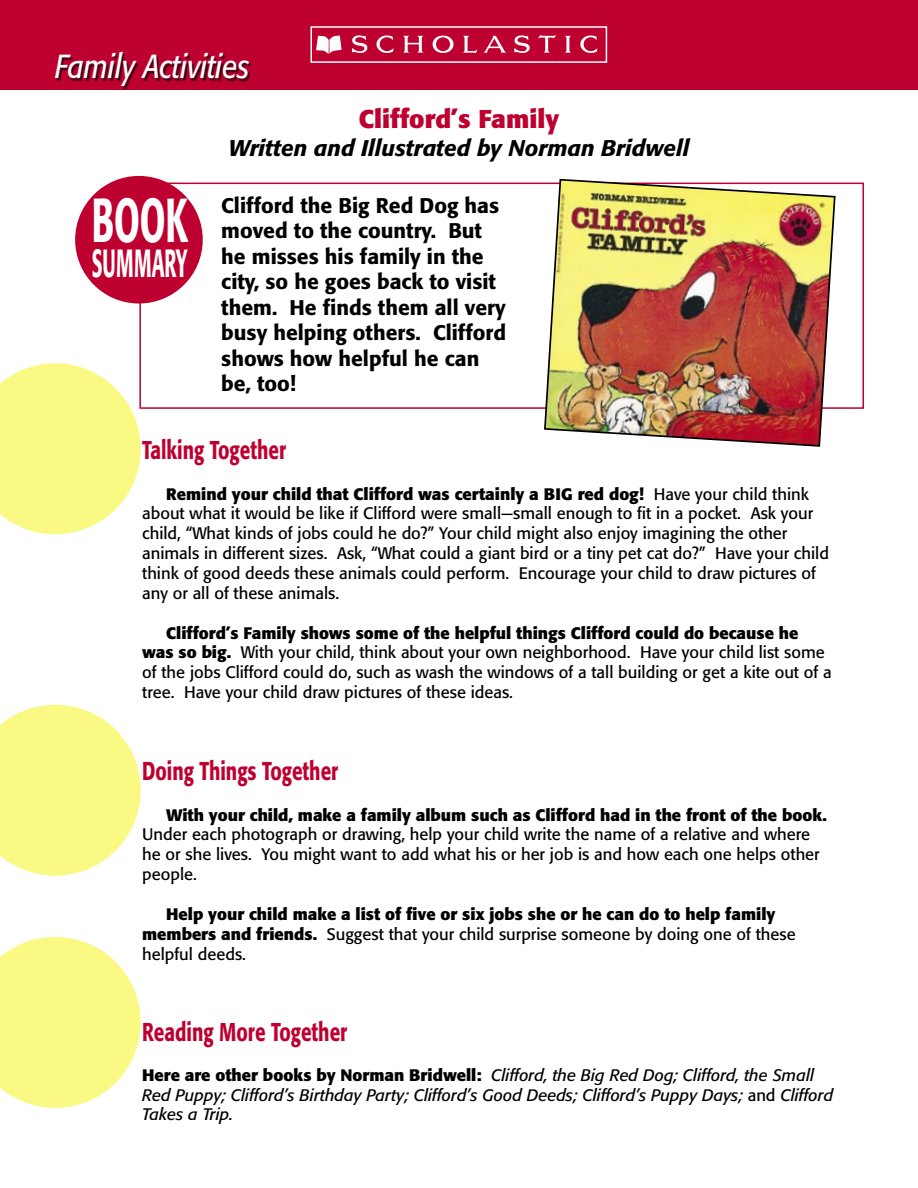
<style>
.page{position:relative;width:918px;height:1188px;background:#fff}
.page>*{position:absolute;margin:0;border:0;box-sizing:border-box;transform-origin:0 0}
.t1{font:500 61.35px "Formata";color:#fff;scale:.56 1}
.t2{font:500 38.85px "Formata";color:#fff;scale:.49 1}
.t3{font:italic 33px "Formata";color:#fff;scale:.84 1}
.t4{font:500 25.5px "Formata";color:#be0030;scale:.74 1}
.t5{font:700 25.5px "Formata";color:#be0030}
.t6{font:italic 500 22.5px "Formata";color:#000}
.t7{font:500 21px/25.5px "Formata";color:#000}
.t8{font:16.5px/19.8px "Formata";color:#000}
.t9{font:italic 16.5px/19.8px "Formata";color:#000}
.t10{font:700 16.5px/19.8px "Formata";color:#000}
.s1{font-weight:700}
.s2{font-weight:400}
.s3{font-weight:700;font-style:normal}
.s4{font-style:normal}
</style>
<div class="page">
<div style="left:0;top:0;width:918px;height:90px;background:#be0030"></div>
<div style="left:50px;top:47px;width:868px;height:68px;background:#000;opacity:.65"></div>
<div style="left:311px;top:27px;width:295px;height:35px;background:#be0030"></div>
<svg style="left:316px;top:35px;width:26px;height:19px"></svg>
<svg style="left:352px;top:35px;width:16px;height:18px"></svg>
<svg style="left:376px;top:35px;width:18px;height:18px"></svg>
<svg style="left:403px;top:36px;width:20px;height:17px"></svg>
<svg style="left:463px;top:36px;width:14px;height:17px"></svg>
<svg style="left:514px;top:35px;width:16px;height:18px"></svg>
<svg style="left:538px;top:35px;width:18px;height:18px"></svg>
<svg style="left:565px;top:36px;width:6px;height:17px"></svg>
<svg style="left:580px;top:35px;width:17px;height:18px"></svg>
<svg style="left:433px;top:36px;width:21px;height:17px"></svg>
<svg style="left:483px;top:36px;width:23px;height:17px"></svg>
<div style="left:310px;top:26px;width:297px;height:37px;border:2px solid #fff"></div>
<div style="left:139px;top:183px;width:725px;height:226px;border:2px solid #be0030"></div>
<div style="left:75px;top:176px;width:128px;height:128px;background:#be0030;border-radius:50%"></div>
<img style="left:543px;top:178px;width:294px;height:269px">
<svg style="left:0;top:363px;width:141px;height:172px"></svg>
<svg style="left:0;top:937px;width:141px;height:171px"></svg>
<svg style="left:0;top:704px;width:141px;height:172px"></svg>
<p class="t3" style="left:55px;top:47px;width:233px">Family Activities</p>
<p class="t1" style="left:92px;top:183px;width:173px">BOOK</p>
<p class="t2" style="left:92px;top:239px;width:196px">SUMMARY</p>
<p class="t5" style="left:359px;top:103px;width:202px">Clifford’s Family</p>
<p class="t6" style="left:229px;top:135px;width:462px">Written and Illustrated by Norman Bridwell</p>
<p class="t7" style="left:221px;top:193px;width:286px">Clifford the Big Red Dog has moved to the country. But he misses his family in the city, so he goes back to visit them. He finds them all very busy helping others. Clifford shows how helpful he can be, too!</p>
<p class="t4" style="left:142px;top:435px;width:196px">Talking Together</p>
<p class="t8" style="left:142px;top:484px;width:688px;text-indent:24px"><span class="s1">Remind your child that Clifford was certainly a BIG red dog!</span> Have your child think about what it would be like if Clifford were small—small enough to fit in a pocket. Ask your child, “What kinds of jobs could he do?” Your child might also enjoy imagining the other animals in different sizes. Ask, “What could a giant bird or a tiny pet cat do?” Have your child think of good deeds these animals could perform. Encourage your child to draw pictures of any or all of these animals.</p>
<p class="t8" style="left:142px;top:623px;width:691px;text-indent:24px"><span class="s1">Clifford’s Family shows some of the helpful things Clifford could do because he was so big.</span> With your child, think about your own neighborhood. Have your child list some of the jobs Clifford could do, such as wash the windows of a tall building or get a kite out of a tree. Have your child draw pictures of these ideas.</p>
<p class="t4" style="left:142px;top:756px;width:267px">Doing Things Together</p>
<p class="t8" style="left:142px;top:805px;width:686px;text-indent:24px"><span class="s1">With your child, make a family album such as Clifford had in the front of the book.<br></span>Under each photograph or drawing, help your child write the name of a relative and where he or she lives. You might want to add what his or her job is and how each one helps other people.</p>
<p class="t10" style="left:142px;top:904px;width:655px;text-indent:24px">Help your child make a list of five or six jobs she or he can do to help family members and friends. <span class="s2">Suggest that your child surprise someone by doing one of these helpful deeds.</span></p>
<p class="t4" style="left:142px;top:1016px;width:279px">Reading More Together</p>
<p class="t9" style="left:142px;top:1065px;width:693px"><span class="s3">Here are other books by Norman Bridwell:</span> Clifford, the Big Red Dog; Clifford, the Small<br>Red Puppy; Clifford’s Birthday Party; Clifford’s Good Deeds; Clifford’s Puppy Days; <span class="s4">and</span> Clifford<br>Takes a Trip.</p>
</div>
